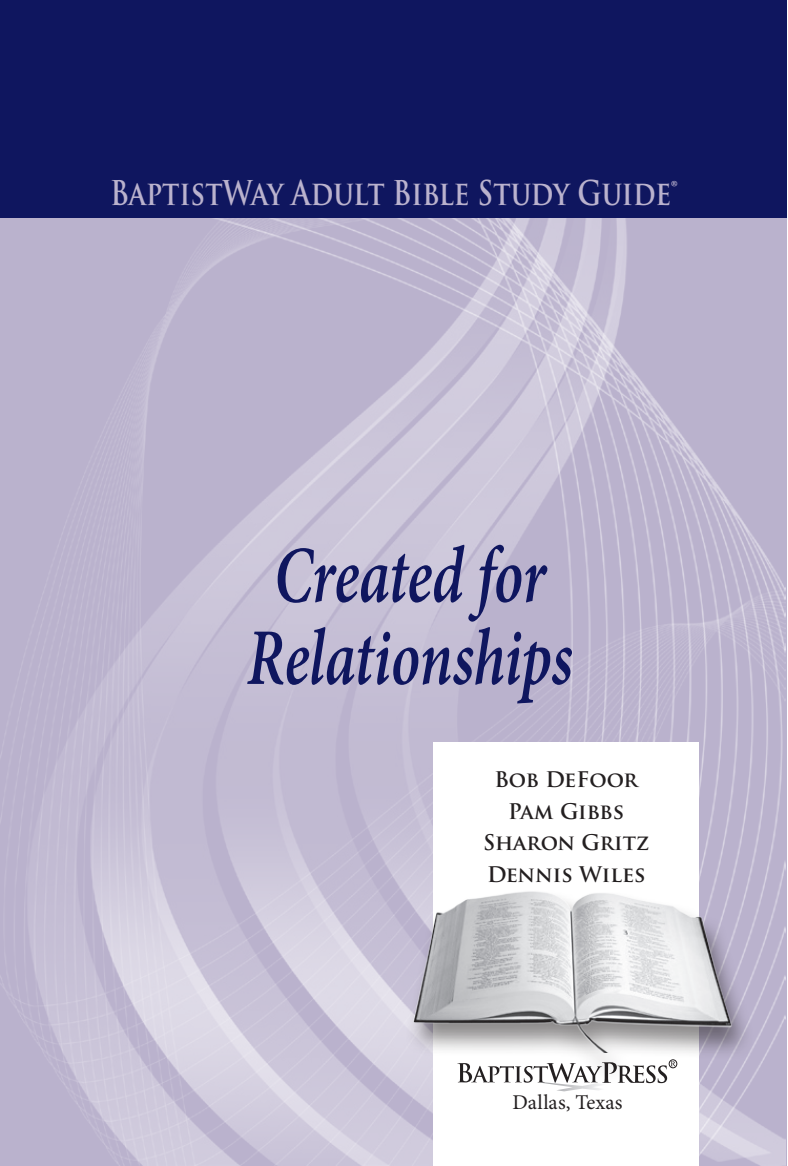
<style>
.page{position:relative;width:788px;height:1166px;background:#fff}
.page>*{position:absolute;margin:0;border:0;box-sizing:border-box;transform-origin:0 0}
.t1{font:italic 600 80.5px/82.2px "Minion Pro";letter-spacing:-.015em;color:#0f165f;text-align:center;scale:.75 1}
.t2{font:700 33.25px "Trajan Pro";color:#bab2cd;scale:.82 1}
.au{font:700 21px "Trajan Pro";color:#231f20}
.ft{font:21px "Minion Pro";color:#231f20}
.au-2{font:700 21px "Trajan Pro";letter-spacing:-.02em;color:#231f20}
.s1{font-size:31.5px}
</style>
<div class="page">
<img style="left:0;top:3px;width:785px;height:1163px">
<div style="left:1px;top:1px;width:786px;height:217px;background:#0f165f"></div>
<div style="left:433px;top:742px;width:266px;height:424px;background:#fff"></div>
<div style="left:405px;top:889px;width:350px;height:196px;background:#231f20;opacity:.52"></div>
<img style="left:396px;top:883px;width:349px;height:169px">
<svg style="left:457px;top:1061px;width:218px;height:30px"></svg>
<div style="left:669px;top:1059px;width:8px;height:9px;border:1px solid #231f20;border-radius:50%"></div>
<p class="t2" style="left:110px;top:172px;width:693px">BaptistWay Adult Bible Study Guide<span class="s1">®</span></p>
<p class="t1" style="left:247px;top:534px;width:436px">Created for<br>Relationships</p>
<p class="au-2" style="left:494px;top:766px;width:145px">Bob DeFoor</p>
<p class="au" style="left:508px;top:798px;width:117px">Pam Gibbs</p>
<p class="au" style="left:483px;top:829px;width:167px">Sharon Gritz</p>
<p class="au" style="left:487px;top:861px;width:160px">Dennis Wiles</p>
<p class="ft" style="left:512px;top:1088px;width:112px">Dallas, Texas</p>
</div>
